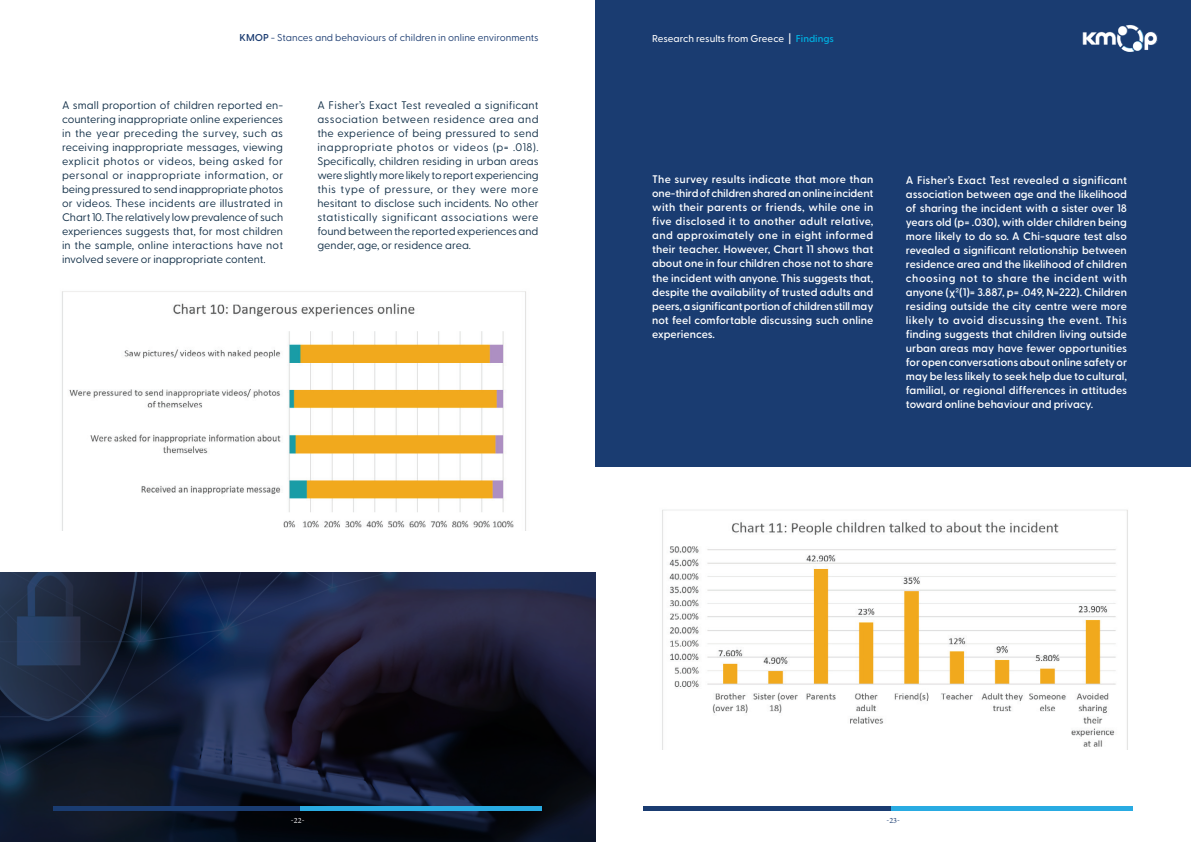
<style>
.page{position:relative;width:1191px;height:842px;background:#fff}
.page>*{position:absolute;margin:0;border:0;box-sizing:border-box;transform-origin:0 0}
.t1{font:600 11px/14px "Greycliff CF";color:#fff;text-align:justify}
.t2{font:11px/14px "Greycliff CF";color:#0e2c45;text-align:justify}
.t3{font:10px "Greycliff CF";color:#1b3c71}
.t4{font:500 10px "Greycliff CF";letter-spacing:-.01em;color:#fff}
.t5{font:8px "Minion Pro";color:#fff}
.t6{font:8px "Minion Pro";color:#1a3c71}
.s1{font-weight:600}
.s2{font-size:11px}
.s3{font-weight:600;color:#00acdd}
</style>
<div class="page">
<div style="left:595px;top:0;width:596px;height:466px;background:#1a3c71"></div>
<img style="left:62px;top:291px;width:464px;height:239px">
<img style="left:662px;top:509px;width:466px;height:240px">
<svg style="left:0;top:572px;width:595px;height:270px"></svg>
<hr style="left:643px;top:806px;width:248px;height:4px;background:#1a3c71">
<hr style="left:891px;top:806px;width:241px;height:4px;background:#29abe2">
<hr style="left:53px;top:806px;width:248px;height:4px;background:#1a3c71">
<hr style="left:301px;top:806px;width:241px;height:4px;background:#29abe2">
<img style="left:1082px;top:25px;width:76px;height:27px">
<p class="t3" style="left:240px;top:30px;width:300px"><span class="s1">KMOP</span> - Stances and behaviours of children in online environments</p>
<p class="t4" style="left:652px;top:31px;width:183px">Research results from Greece <span class="s2">|</span> <span class="s3">Findings</span></p>
<p class="t2" style="left:62px;top:97px;width:223px">A small proportion of children reported en&shy;countering inappropriate online experiences in the year preceding the survey, such as receiving inappropriate messages, viewing explicit photos or videos, being asked for personal or inappropriate information, or being pressured to send inappropriate photos or videos. These incidents are illustrated in Chart 10. The relatively low prevalence of such experiences suggests that, for most children in the sample, online interactions have not involved severe or inappropriate content.</p>
<p class="t2" style="left:317px;top:97px;width:223px">A Fisher’s Exact Test revealed a significant association between residence area and the experience of being pressured to send inappropriate photos or videos (p= .018).<br>Specifically, children residing in urban areas were slightly more likely to report experiencing this type of pressure, or they were more hesitant to disclose such incidents. No other statistically significant associations were found between the reported experiences and gender, age, or residence area.</p>
<p class="t1" style="left:652px;top:172px;width:223px">The survey results indicate that more than one-third of children shared an online incident with their parents or friends, while one in five disclosed it to another adult relative, and approximately one in eight informed their teacher. However, Chart 11 shows that about one in four children chose not to share the incident with anyone. This suggests that, despite the availability of trusted adults and peers, a significant portion of children still may not feel comfortable discussing such online experiences.</p>
<p class="t1" style="left:906px;top:172px;width:223px">A Fisher’s Exact Test revealed a significant association between age and the likelihood of sharing the incident with a sister over 18 years old (p= .030), with older children being more likely to do so. A Chi-square test also revealed a significant relationship between residence area and the likelihood of children choosing not to share the incident with anyone (χ²(1)= 3.887, p= .049, N=222). Children residing outside the city centre were more likely to avoid discussing the event. This finding suggests that children living outside urban areas may have fewer opportunities for open conversations about online safety or may be less likely to seek help due to cultural, familial, or regional differences in attitudes toward online behaviour and privacy.</p>
<p class="t5" style="left:291px;top:815px;width:15px">-22-</p>
<p class="t6" style="left:886px;top:815px;width:15px">-23-</p>
</div>
